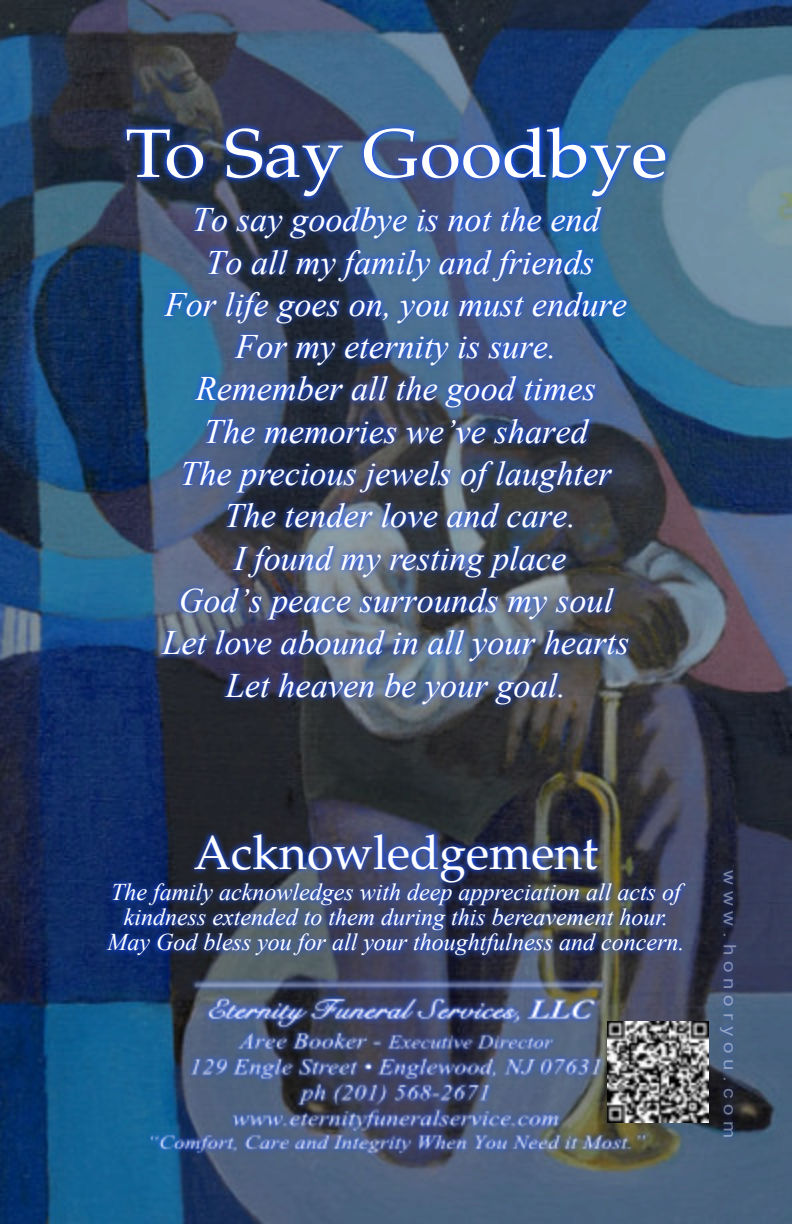
<style>
.page{position:relative;width:792px;height:1224px;background:#fff}
.page>*{position:absolute;margin:0;border:0;box-sizing:border-box;transform-origin:0 0}
.t1{font:68.6px "Palatino";color:#fff;scale:1.1 1}
.t2{font:48px "Palatino";color:#fff}
.t3{font:italic 34.4px/42.4px "Times New Roman";color:#fff;text-align:center}
.t4{font:italic 24px/25px "Times New Roman";color:#fff;text-align:center}
.t5{font:17.4px "Arial";letter-spacing:.285em;color:rgb(255 255 255/.43);scale:1.18 1}
</style>
<div class="page">
<img style="left:0;top:0;width:792px;height:1224px">
<img style="left:101px;top:829px;width:590px;height:132px">
<img style="left:714px;top:864px;width:28px;height:279px">
<img style="left:156px;top:202px;width:478px;height:508px">
<img style="left:146px;top:978px;width:505px;height:181px">
<img style="left:121px;top:121px;width:550px;height:81px">
<img style="left:607px;top:1021px;width:102px;height:102px">
<h1 class="t1" style="left:125px;top:127px;width:495px">To Say Goodbye</h1>
<p class="t3" style="left:162px;top:202px;width:468px">To say goodbye is not the end<br>To all my family and friends<br>For life goes on, you must endure<br>For my eternity is sure.<br>Remember all the good times<br>The memories we’ve shared<br>The precious jewels of laughter<br>The tender love and care.<br>I found my resting place<br>God’s peace surrounds my soul<br>Let love abound in all your hearts<br>Let heaven be your goal.</p>
<h2 class="t2" style="left:194px;top:834px;width:406px">Acknowledgement</h2>
<p class="t4" style="left:107px;top:882px;width:579px">The family acknowledges with deep appreciation all acts of kindness extended to them during this bereavement hour.<br>May God bless you for all your thoughtfulness and concern.</p>
<p class="t5" style="left:736px;top:870px;width:229px;rotate:90deg">www.honoryou.com</p>
</div>
